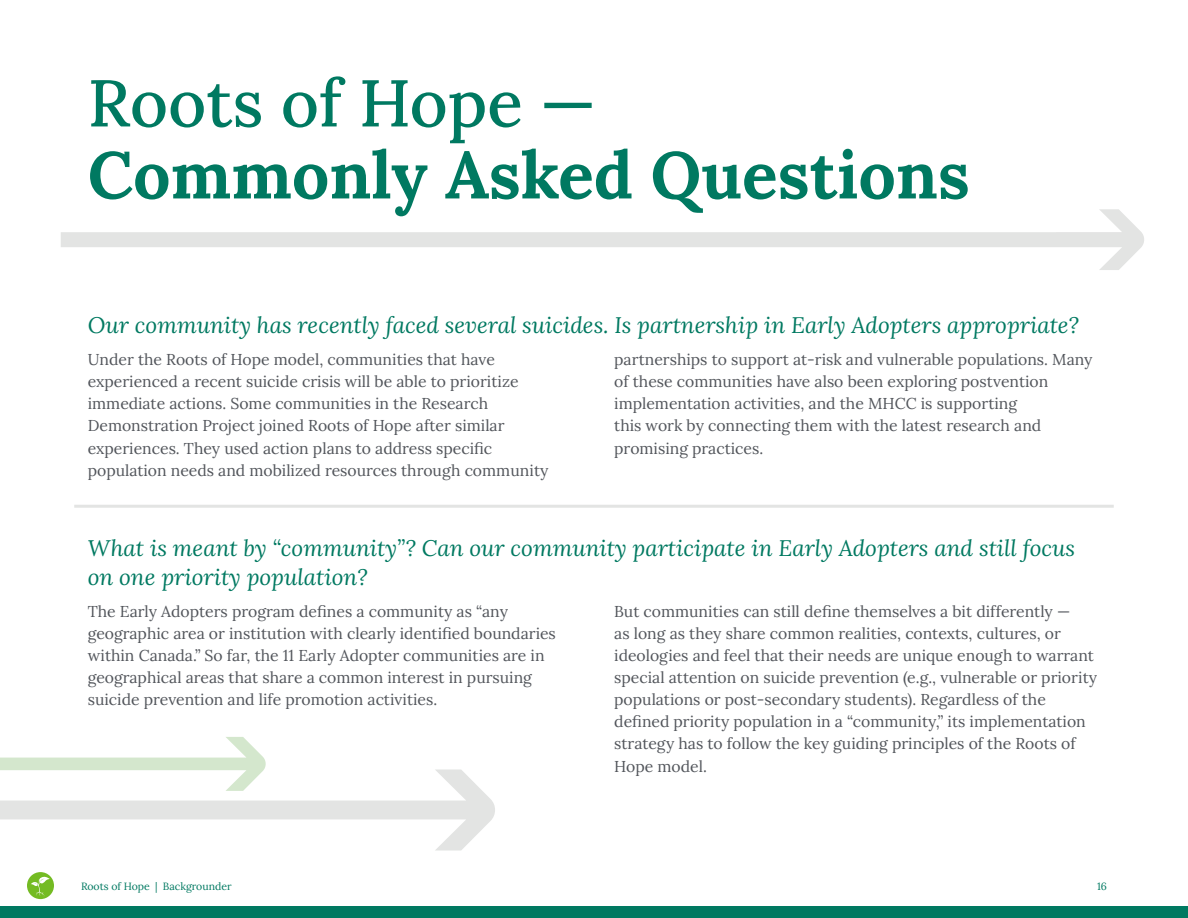
<style>
.page{position:relative;width:1188px;height:918px;background:#fff}
.page>*{position:absolute;margin:0;border:0;box-sizing:border-box;transform-origin:0 0}
.H2_-_Section_Heading{font:700 66px/72px "Lora";color:#007961}
.H3_-_Paragraph_Headi{font:italic 22.5px/28.5px "Lora";color:#007961}
.P_-_Body{font:15.75px/22px "Lora";color:#52555b}
.t1{font:10.5px "Lora";color:#007961}
.s1{font-weight:500}
</style>
<div class="page">
<svg style="left:0;top:737px;width:495px;height:113px"></svg>
<svg style="left:1099px;top:209px;width:45px;height:61px"></svg>
<div style="left:27px;top:872px;width:27px;height:27px;background:#74bb23;border-radius:50%"></div>
<svg style="left:31px;top:877px;width:19px;height:20px"></svg>
<div style="left:0;top:906px;width:1188px;height:12px;background:#007961"></div>
<div style="left:61px;top:232px;width:1066px;height:15px;background:#e3e4e3"></div>
<hr style="left:74px;top:505px;width:1040px;height:3px;background:#e3e4e3">
<h2 class="H2_-_Section_Heading" style="left:88px;top:61px;width:884px"><span class="s1">Roots of Hope —<br></span>Commonly Asked Questions</h2>
<h3 class="H3_-_Paragraph_Headi" style="left:88px;top:310px;width:993px">Our community has recently faced several suicides. Is partnership in Early Adopters appropriate?</h3>
<p class="P_-_Body" style="left:88px;top:348px;width:462px">Under the Roots of Hope model, communities that have experienced a recent suicide crisis will be able to prioritize immediate actions. Some communities in the Research Demonstration Project joined Roots of Hope after similar experiences. They used action plans to address specific population needs and mobilized resources through community</p>
<p class="P_-_Body" style="left:614px;top:348px;width:480px">partnerships to support at-risk and vulnerable populations. Many of these communities have also been exploring postvention implementation activities, and the MHCC is supporting<br>this work by connecting them with the latest research and promising practices.</p>
<h3 class="H3_-_Paragraph_Headi" style="left:88px;top:534px;width:989px">What is meant by “community”? Can our community participate in Early Adopters and still focus on one priority population?</h3>
<p class="P_-_Body" style="left:88px;top:599px;width:470px">The Early Adopters program defines a community as “any geographic area or institution with clearly identified boundaries within Canada.” So far, the 11 Early Adopter communities are in geographical areas that share a common interest in pursuing suicide prevention and life promotion activities.</p>
<p class="P_-_Body" style="left:614px;top:599px;width:484px">But communities can still define themselves a bit differently —<br>as long as they share common realities, contexts, cultures, or ideologies and feel that their needs are unique enough to warrant special attention on suicide prevention (e.g., vulnerable or priority populations or post-secondary students). Regardless of the defined priority population in a “community,” its implementation strategy has to follow the key guiding principles of the Roots of Hope model.</p>
<p class="t1" style="left:81px;top:878px;width:152px">Roots of Hope | Backgrounder</p>
<p class="t1" style="left:1097px;top:878px;width:11px">16</p>
</div>
